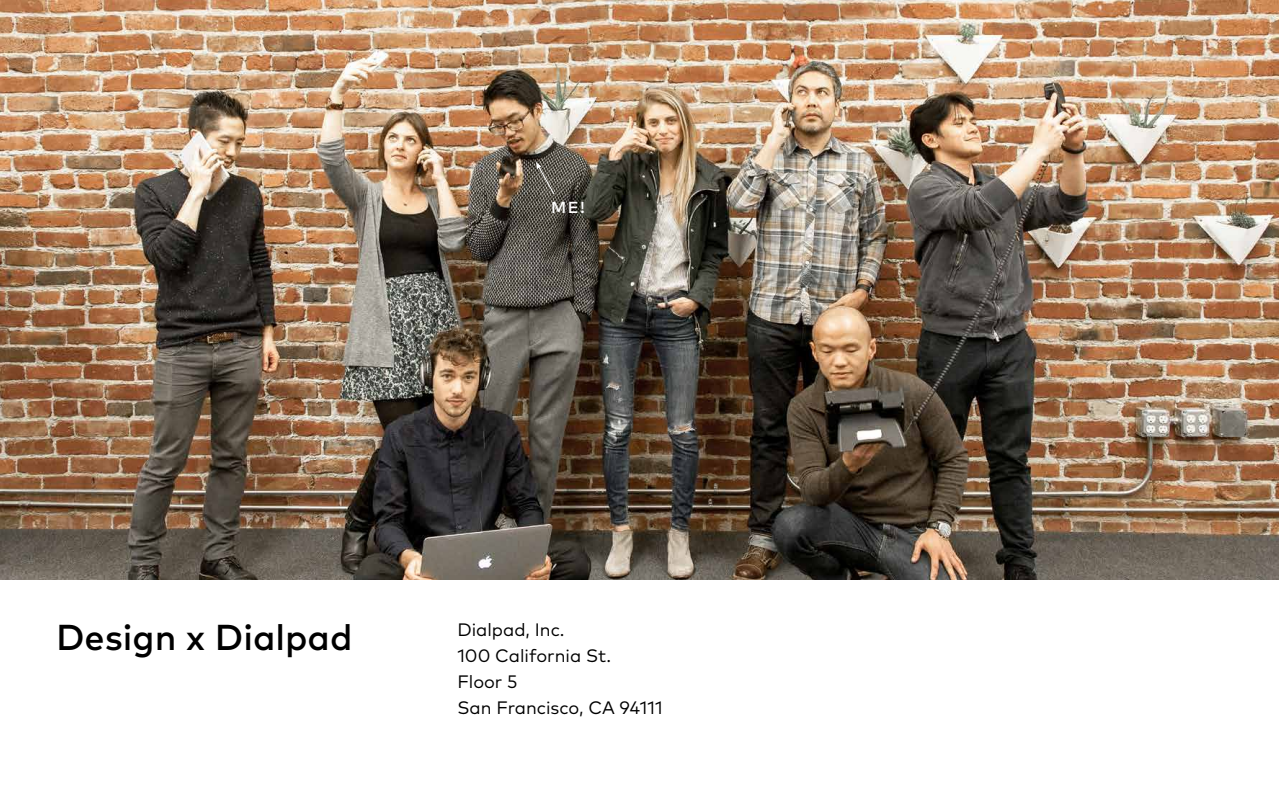
<style>
.page{position:relative;width:1280px;height:800px;background:#fff}
.page>*{position:absolute;margin:0;border:0;box-sizing:border-box;transform-origin:0 0}
.t1{font:500 36px "Mark";color:#000}
.t2{font:18px/26px "Mark Pro";color:#000}
.t3{font:500 16px "Mark";color:#fff}
</style>
<div class="page">
<img style="left:0;top:0;width:1279px;height:580px">
<svg style="left:536px;top:162px;width:19px;height:33px"></svg>
<p class="t3" style="left:551px;top:198px;width:35px">ME!</p>
<h1 class="t1" style="left:56px;top:617px;width:298px">Design x Dialpad</h1>
<p class="t2" style="left:457px;top:615px;width:207px">Dialpad, Inc.<br>100 California St.<br>Floor 5<br>San Francisco, CA 94111</p>
</div>
